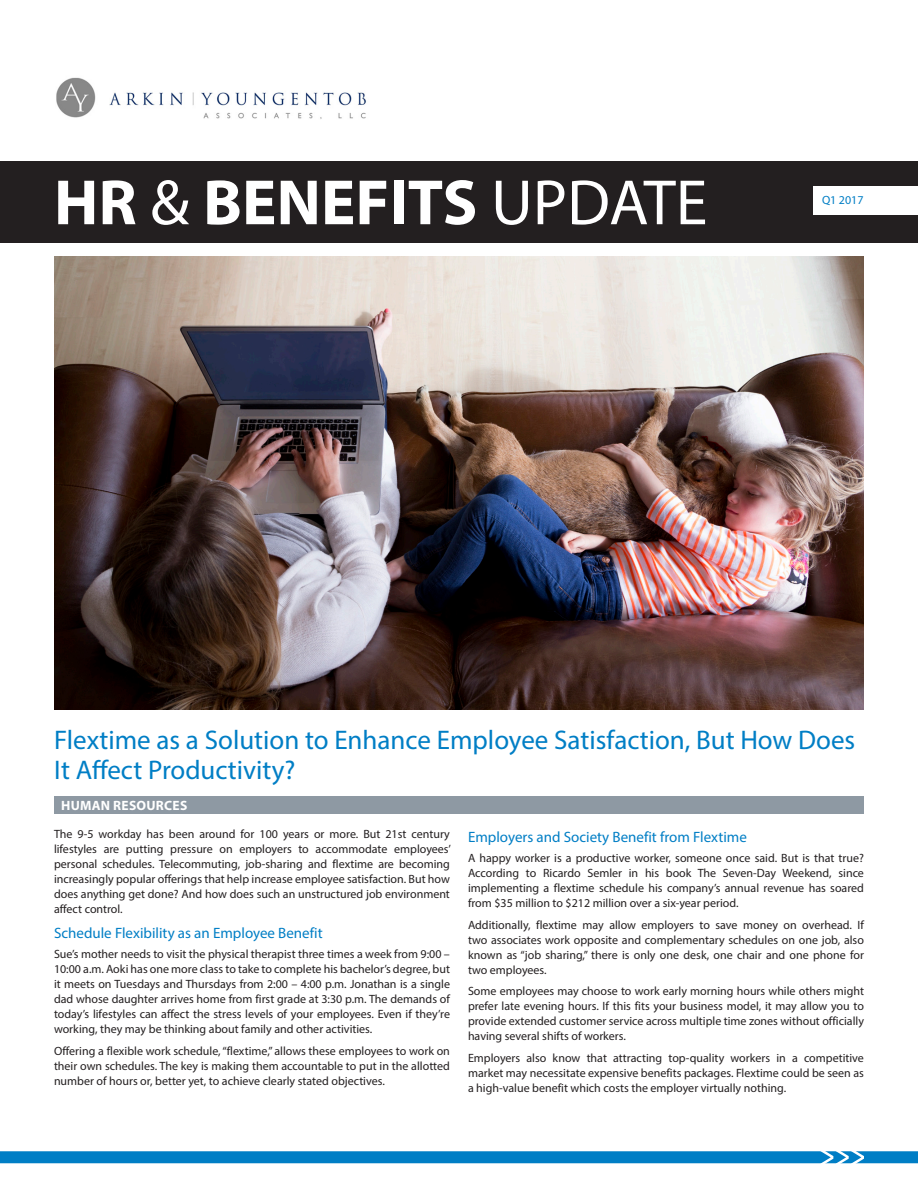
<style>
.page{position:relative;width:918px;height:1188px;background:#fff}
.page>*{position:absolute;margin:0;border:0;box-sizing:border-box;transform-origin:0 0}
.t1{font:700 64.5px "Myriad Pro";color:#fff}
.Article_Headline{font:27px/30px "Myriad Pro";color:#007ec5}
.Subhead_Level_1{font:15px "Myriad Pro";color:#007ec5}
.Article_Category{font:700 13.5px "Myriad Pro";letter-spacing:.02em;color:#fff}
.Body_Copy{font:12px/15px "Myriad Pro";color:#231f20;text-align:justify}
.t2{font:12px "Myriad Pro";color:#007ec5}
.s1{font-weight:400}
</style>
<div class="page">
<div style="left:54px;top:796px;width:810px;height:18px;background:#8e99a3"></div>
<img style="left:54px;top:256px;width:810px;height:454px">
<div style="left:0;top:1151px;width:918px;height:12px;background:#007ec5"></div>
<svg style="left:821px;top:1151px;width:43px;height:13px"></svg>
<div style="left:0;top:162px;width:918px;height:81px;background:#231f20"></div>
<div style="left:813px;top:186px;width:105px;height:28px;background:#fff"></div>
<img style="left:56px;top:77px;width:310px;height:42px">
<h1 class="t1" style="left:54px;top:160px;width:655px">HR <span class="s1">&amp;</span> BENEFITS <span class="s1">UPDATE</span></h1>
<p class="t2" style="left:822px;top:193px;width:43px">Q1 2017</p>
<p class="Article_Headline" style="left:54px;top:724px;width:803px">Flextime as a Solution to Enhance Employee Satisfaction, But How Does<br>It Affect Productivity?</p>
<p class="Article_Category" style="left:61px;top:797px;width:128px">HUMAN RESOURCES</p>
<p class="Body_Copy" style="left:54px;top:826px;width:399px">The 9-5 workday has been around for 100 years or more. But 21st century lifestyles are putting pressure on employers to accommodate employees’ personal schedules. Telecommuting, job-sharing and flextime are becoming increasingly popular offerings that help increase employee satisfaction. But how does anything get done? And how does such an unstructured job environment affect control.</p>
<p class="Subhead_Level_1" style="left:54px;top:923px;width:270px">Schedule Flexibility as an Employee Benefit</p>
<p class="Body_Copy" style="left:54px;top:946px;width:398px">Sue’s mother needs to visit the physical therapist three times a week from 9:00 – 10:00 a.m. Aoki has one more class to take to complete his bachelor’s degree, but it meets on Tuesdays and Thursdays from 2:00 – 4:00 p.m. Jonathan is a single dad whose daughter arrives home from first grade at 3:30 p.m. The demands of today’s lifestyles can affect the stress levels of your employees. Even if they’re working, they may be thinking about family and other activities.</p>
<p class="Body_Copy" style="left:54px;top:1043px;width:398px">Offering a flexible work schedule, “flextime,” allows these employees to work on their own schedules. The key is making them accountable to put in the allotted number of hours or, better yet, to achieve clearly stated objectives.</p>
<p class="Subhead_Level_1" style="left:468px;top:827px;width:280px">Employers and Society Benefit from Flextime</p>
<p class="Body_Copy" style="left:468px;top:850px;width:398px">A happy worker is a productive worker, someone once said. But is that true?<br>According to Ricardo Semler in his book The Seven-Day Weekend, since implementing a flextime schedule his company’s annual revenue has soared from $35 million to $212 million over a six-year period.</p>
<p class="Body_Copy" style="left:468px;top:917px;width:398px">Additionally, flextime may allow employers to save money on overhead. If two associates work opposite and complementary schedules on one job, also known as “job sharing,” there is only one desk, one chair and one phone for two employees.</p>
<p class="Body_Copy" style="left:468px;top:984px;width:398px">Some employees may choose to work early morning hours while others might prefer late evening hours. If this fits your business model, it may allow you to provide extended customer service across multiple time zones without officially having several shifts of workers.</p>
<p class="Body_Copy" style="left:468px;top:1050px;width:397px">Employers also know that attracting top-quality workers in a competitive market may necessitate expensive benefits packages. Flextime could be seen as a high-value benefit which costs the employer virtually nothing.</p>
</div>
